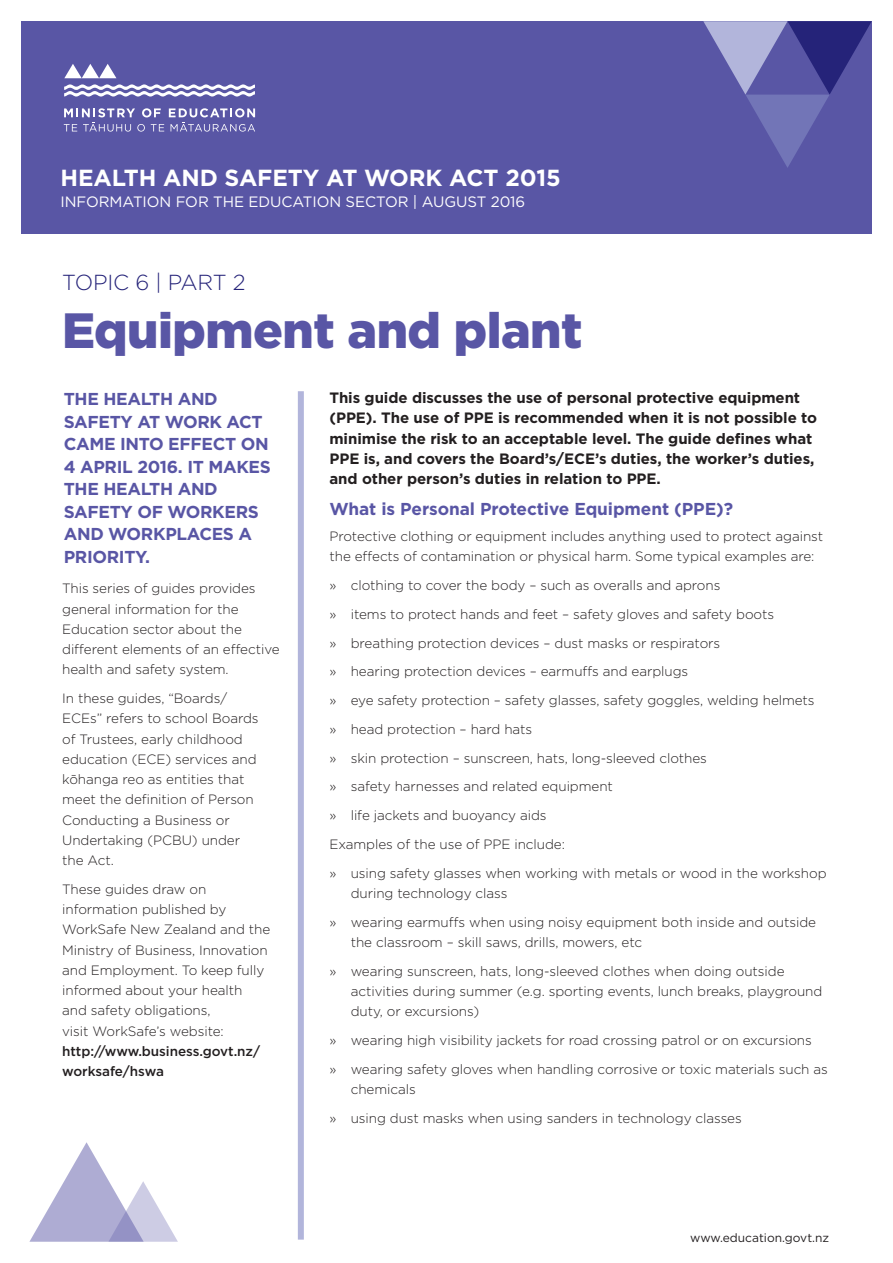
<style>
.page{position:relative;width:893px;height:1263px;background:#fff}
.page>*{position:absolute;margin:0;border:0;box-sizing:border-box;transform-origin:0 0}
.Factsheet_Title{font:900 49.5px "Gotham";letter-spacing:-.01em;color:#5956a5}
.INTRO_Para{font:700 23.25px "Gotham";letter-spacing:-.005em;color:#fff}
.t1{font:300 21.75px "Gotham";letter-spacing:-.01em;color:#252379}
.INTRO_Para-2{font:700 17.25px/22.5px "Gotham";letter-spacing:-.02em;color:#5956a5}
.H2_Header_Bold{font:700 17.25px "Gotham";letter-spacing:-.005em;color:#5956a5}
.BODY_Text{font:700 15px/20.2px "Gotham";letter-spacing:-.005em;color:#231f20}
.INTRO_Para-3{font:15px "Gotham";letter-spacing:-.005em;color:#fff}
.BODY_Text-2{font:300 13.5px/20.2px "Gotham";letter-spacing:-.005em;color:#231f20}
.BODY_Text-3{font:500 13.5px/20.2px "Gotham";letter-spacing:-.005em;color:#231f20}
.Heading_1{font:12px "Gotham";color:#231f20}
</style>
<div class="page">
<div style="left:21px;top:21px;width:851px;height:213px;background:#5956a5"></div>
<svg style="left:703px;top:21px;width:169px;height:147px"></svg>
<svg style="left:64px;top:108px;width:191px;height:24px"></svg>
<svg style="left:64px;top:64px;width:52px;height:14px"></svg>
<svg style="left:64px;top:84px;width:191px;height:13px"></svg>
<svg style="left:29px;top:1142px;width:149px;height:100px"></svg>
<div style="left:298px;top:391px;width:6px;height:848px;background:#b2b5db"></div>
<p class="INTRO_Para" style="left:61px;top:162px;width:502px">HEALTH AND SAFETY AT WORK ACT 2015</p>
<p class="INTRO_Para-3" style="left:61px;top:192px;width:466px">INFORMATION FOR THE EDUCATION SECTOR | AUGUST 2016</p>
<p class="t1" style="left:62px;top:268px;width:185px">TOPIC 6 | PART 2</p>
<p class="Factsheet_Title" style="left:62px;top:296px;width:522px">Equipment and plant</p>
<p class="INTRO_Para-2" style="left:64px;top:388px;width:209px">THE HEALTH AND<br>SAFETY AT WORK ACT<br>CAME INTO EFFECT ON<br>4 APRIL 2016. IT MAKES<br>THE HEALTH AND<br>SAFETY OF WORKERS<br>AND WORKPLACES A<br>PRIORITY.</p>
<p class="BODY_Text-2" style="left:62px;top:578px;width:219px">This series of guides provides general information for the<br>Education sector about the different elements of an effective health and safety system.</p>
<p class="BODY_Text-2" style="left:62px;top:688px;width:198px">In these guides, “Boards/<br>ECEs” refers to school Boards of Trustees, early childhood education (ECE) services and kōhanga reo as entities that meet the definition of Person<br>Conducting a Business or<br>Undertaking (PCBU) under the Act.</p>
<p class="BODY_Text-2" style="left:62px;top:879px;width:210px">These guides draw on information published by<br>WorkSafe New Zealand and the<br>Ministry of Business, Innovation and Employment. To keep fully informed about your health and safety obligations,<br>visit WorkSafe’s website:</p>
<p class="BODY_Text-3" style="left:62px;top:1041px;width:199px">http://www.business.govt.nz/ worksafe/hswa</p>
<p class="BODY_Text" style="left:329px;top:388px;width:489px">This guide discusses the use of personal protective equipment (PPE). The use of PPE is recommended when it is not possible to minimise the risk to an acceptable level. The guide defines what PPE is, and covers the Board’s/ECE’s duties, the worker’s duties, and other person’s duties in relation to PPE.</p>
<p class="H2_Header_Bold" style="left:329px;top:497px;width:405px">What is Personal Protective Equipment (PPE)?</p>
<p class="BODY_Text-2" style="left:329px;top:526px;width:495px">Protective clothing or equipment includes anything used to protect against the effects of contamination or physical harm. Some typical examples are:</p>
<p class="BODY_Text-2" style="left:329px;top:575px;width:392px">» clothing to cover the body – such as overalls and aprons</p>
<p class="BODY_Text-2" style="left:329px;top:604px;width:446px">» items to protect hands and feet – safety gloves and safety boots</p>
<p class="BODY_Text-2" style="left:329px;top:632px;width:392px">» breathing protection devices – dust masks or respirators</p>
<p class="BODY_Text-2" style="left:329px;top:661px;width:360px">» hearing protection devices – earmuffs and earplugs</p>
<p class="BODY_Text-2" style="left:329px;top:690px;width:487px">» eye safety protection – safety glasses, safety goggles, welding helmets</p>
<p class="BODY_Text-2" style="left:329px;top:719px;width:204px">» head protection – hard hats</p>
<p class="BODY_Text-2" style="left:329px;top:747px;width:379px">» skin protection – sunscreen, hats, long-sleeved clothes</p>
<p class="BODY_Text-2" style="left:329px;top:776px;width:285px">» safety harnesses and related equipment</p>
<p class="BODY_Text-2" style="left:329px;top:805px;width:219px">» life jackets and buoyancy aids</p>
<p class="BODY_Text-2" style="left:329px;top:834px;width:237px">Examples of the use of PPE include:</p>
<p class="BODY_Text-2" style="left:351px;top:862px;width:477px;text-indent:-21px">» using safety glasses when working with metals or wood in the workshop during technology class</p>
<p class="BODY_Text-2" style="left:351px;top:911px;width:467px;text-indent:-21px">» wearing earmuffs when using noisy equipment both inside and outside the classroom – skill saws, drills, mowers, etc</p>
<p class="BODY_Text-2" style="left:351px;top:960px;width:473px;text-indent:-21px">» wearing sunscreen, hats, long-sleeved clothes when doing outside activities during summer (e.g. sporting events, lunch breaks, playground duty, or excursions)</p>
<p class="BODY_Text-2" style="left:329px;top:1030px;width:484px">» wearing high visibility jackets for road crossing patrol or on excursions</p>
<p class="BODY_Text-2" style="left:351px;top:1058px;width:479px;text-indent:-21px">» wearing safety gloves when handling corrosive or toxic materials such as chemicals</p>
<p class="BODY_Text-2" style="left:329px;top:1107px;width:414px">» using dust masks when using sanders in technology classes</p>
<p class="Heading_1" style="left:690px;top:1230px;width:141px">www.education.govt.nz</p>
</div>
